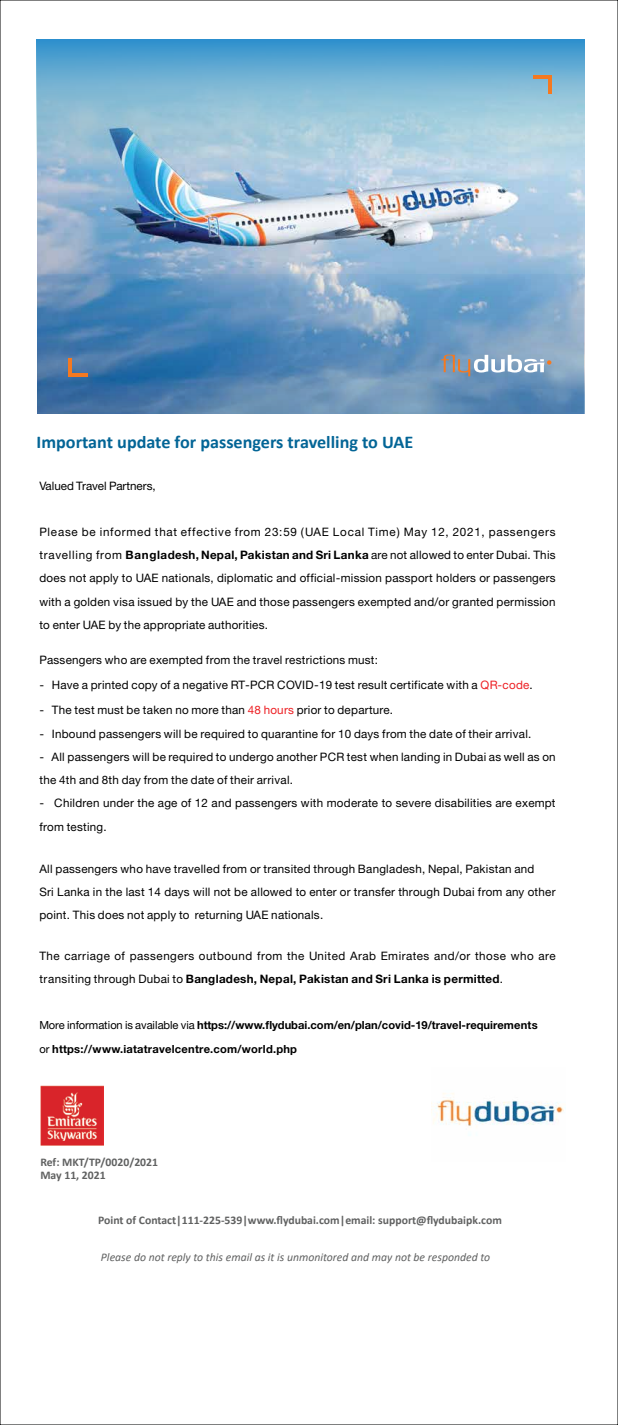
<style>
.page{position:relative;width:618px;height:1425px;background:#fff}
.page>*{position:absolute;margin:0;border:0;box-sizing:border-box;transform-origin:0 0}
.t1{font:700 18px "Calibri";color:#036596}
.t2{font:12.5px/23.2px "Bahij Helvetica Neue";letter-spacing:.02em;color:#010101}
.t3{font:12.5px/23.2px "Bahij Helvetica Neue";letter-spacing:.04em;color:#010101}
.t4{font:12.5px "Bahij Helvetica Neue";letter-spacing:-.005em;color:#010101}
.t5{font:700 12px/23.2px "Bahij Helvetica Neue";letter-spacing:.01em;color:#010101}
.t6{font:700 11.7px/13.4px "Calibri";color:#606161}
.t7{font:italic 11.7px "Calibri";color:#606161}
.s1{font-weight:700}
.s2{color:#ed2024}
.s3{font-weight:400}
</style>
<div class="page">
<img style="left:432px;top:1093px;width:132px;height:34px">
<img style="left:40px;top:1085px;width:63px;height:60px">
<img style="left:38px;top:168px;width:546px;height:245px">
<svg style="left:37px;top:274px;width:546px;height:139px;background:#5f8eb9"></svg>
<svg style="left:441px;top:354px;width:110px;height:22px"></svg>
<svg style="left:37px;top:39px;width:547px;height:129px;background:#84bad7"></svg>
<hr style="left:548px;top:75px;width:3px;height:19px;background:#f47920">
<hr style="left:533px;top:75px;width:18px;height:3px;background:#f47920">
<hr style="left:69px;top:358px;width:3px;height:18px;background:#f47920">
<hr style="left:69px;top:373px;width:18px;height:3px;background:#f47920">
<h1 class="t1" style="left:37px;top:429px;width:378px">Important update for passengers travelling to UAE</h1>
<p class="t4" style="left:39px;top:478px;width:118px">Valued Travel Partners,</p>
<p class="t2" style="left:39px;top:520px;width:518px;text-align:justify">Please be informed that effective from 23:59 (UAE Local Time) May 12, 2021, passengers travelling from <span class="s1">Bangladesh, Nepal, Pakistan and Sri Lanka</span> are not allowed to enter Dubai. This does not apply to UAE nationals, diplomatic and official-mission passport holders or passengers with a golden visa issued by the UAE and those passengers exempted and/or granted permission to enter UAE by the appropriate authorities.</p>
<p class="t2" style="left:39px;top:648px;width:340px">Passengers who are exempted from the travel restrictions must:</p>
<p class="t2" style="left:39px;top:673px;width:495px">- Have a printed copy of a negative RT-PCR COVID-19 test result certificate with a <span class="s2">QR-code</span>.</p>
<p class="t2" style="left:39px;top:698px;width:355px">- The test must be taken no more than <span class="s2">48 hours</span> prior to departure.</p>
<p class="t2" style="left:39px;top:721px;width:493px">- Inbound passengers will be required to quarantine for 10 days from the date of their arrival.</p>
<p class="t2" style="left:39px;top:745px;width:518px">- All passengers will be required to undergo another PCR test when landing in Dubai as well as on the 4th and 8th day from the date of their arrival.</p>
<p class="t2" style="left:39px;top:791px;width:517px">- Children under the age of 12 and passengers with moderate to severe disabilities are exempt from testing.</p>
<p class="t2" style="left:39px;top:857px;width:517px">All passengers who have travelled from or transited through Bangladesh, Nepal, Pakistan and<br>Sri Lanka in the last 14 days will not be allowed to enter or transfer through Dubai from any other point. This does not apply to returning UAE nationals.</p>
<p class="t3" style="left:39px;top:943px;width:517px">The carriage of passengers outbound from the United Arab Emirates and/or those who are transiting through Dubai to <span class="s1">Bangladesh, Nepal, Pakistan and Sri Lanka is permitted</span>.</p>
<p class="t5" style="left:39px;top:1013px;width:500px"><span class="s3">More information is available via</span> https://www.flydubai.com/en/plan/covid-19/travel-requirements <span class="s3">or</span> https://www.iatatravelcentre.com/world.php</p>
<p class="t6" style="left:40px;top:1155px;width:119px">Ref: MKT/TP/0020/2021<br>May 11, 2021</p>
<p class="t6" style="left:98px;top:1212px;width:405px">Point of Contact|111-225-539|www.flydubai.com|email: support@flydubaipk.com</p>
<p class="t7" style="left:101px;top:1248px;width:391px">Please do not reply to this email as it is unmonitored and may not be responded to</p>
</div>
